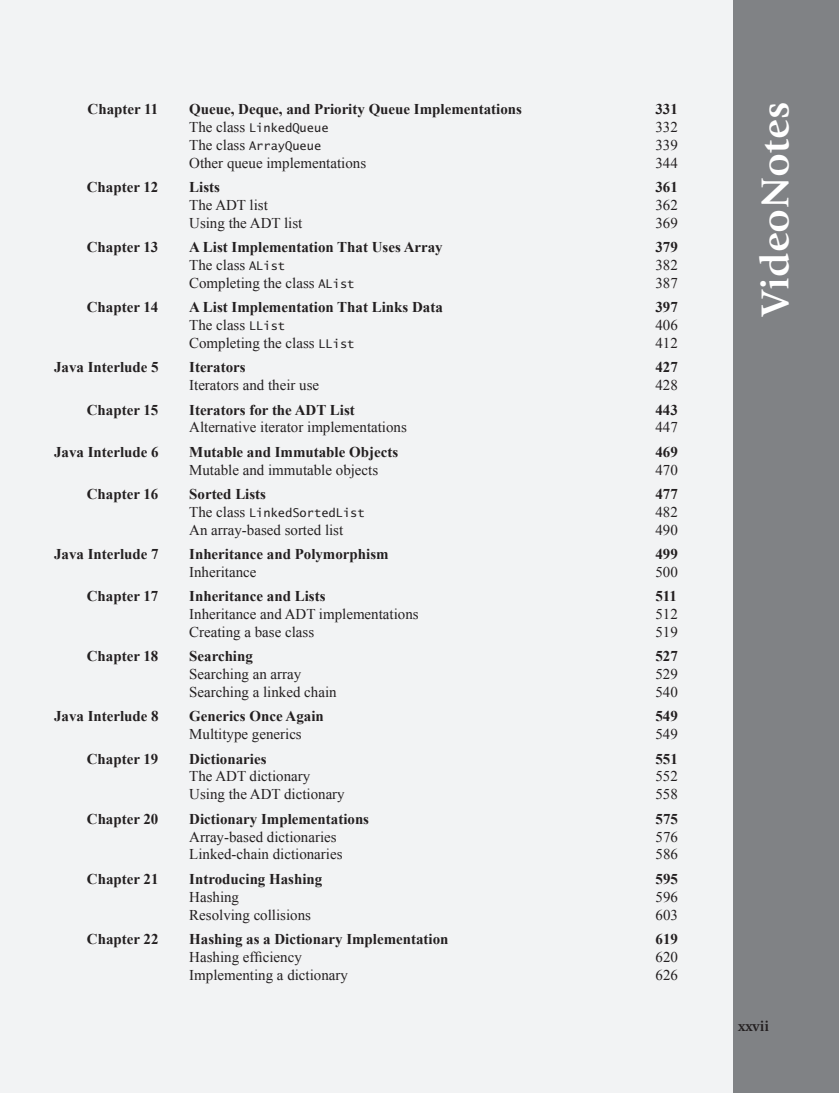
<style>
.page{position:relative;width:839px;height:1093px;background:#fff}
.page>*{position:absolute;margin:0;border:0;box-sizing:border-box;transform-origin:0 0}
.t1{font:700 40.5px "Giovanni Std";letter-spacing:.01em;color:#fff}
.t2{font:15px "Times New Roman";color:#231f20}
.t3{font:700 15px "Times New Roman";color:#231f20}
.t4{font:700 15px "Giovanni Std";color:#231f20}
.t5{font:12px "Lucida Sans Typewriter Std";color:#231f20}
.s1{font-family:"Times New Roman";font-size:15px}
.s2{font-family:"Lucida Sans Typewriter Std";font-size:12px}
</style>
<div class="page">
<div style="left:732px;top:0;width:106px;height:1093px;background:#808285"></div>
<div style="left:0;top:0;width:732px;height:1093px;background:#f2f3f4"></div>
<p class="t3" style="left:88px;top:98px;width:72px">Chapter 11</p>
<p class="t3" style="left:189px;top:98px;width:334px">Queue, Deque, and Priority Queue Implementations</p>
<p class="t3" style="left:655px;top:98px;width:24px">331</p>
<p class="t5" style="left:189px;top:121px;width:141px"><span class="s1">The class</span> LinkedQueue</p>
<p class="t2" style="left:655px;top:117px;width:24px">332</p>
<p class="t5" style="left:189px;top:139px;width:133px"><span class="s1">The class</span> ArrayQueue</p>
<p class="t2" style="left:655px;top:135px;width:24px">339</p>
<p class="t2" style="left:189px;top:153px;width:178px">Other queue implementations</p>
<p class="t2" style="left:655px;top:153px;width:24px">344</p>
<p class="t3" style="left:87px;top:176px;width:73px">Chapter 12</p>
<p class="t3" style="left:189px;top:176px;width:32px">Lists</p>
<p class="t3" style="left:655px;top:176px;width:24px">361</p>
<p class="t2" style="left:189px;top:195px;width:80px">The ADT list</p>
<p class="t2" style="left:655px;top:195px;width:24px">362</p>
<p class="t2" style="left:189px;top:213px;width:115px">Using the ADT list</p>
<p class="t2" style="left:655px;top:213px;width:24px">369</p>
<p class="t3" style="left:87px;top:237px;width:73px">Chapter 13</p>
<p class="t3" style="left:189px;top:237px;width:255px">A List Implementation That Uses Array</p>
<p class="t3" style="left:655px;top:237px;width:24px">379</p>
<p class="t2" style="left:189px;top:255px;width:97px">The class <span class="s2">AList</span></p>
<p class="t2" style="left:655px;top:255px;width:24px">382</p>
<p class="t2" style="left:189px;top:273px;width:167px">Completing the class <span class="s2">AList</span></p>
<p class="t2" style="left:655px;top:273px;width:24px">387</p>
<p class="t3" style="left:87px;top:297px;width:73px">Chapter 14</p>
<p class="t3" style="left:189px;top:297px;width:255px">A List Implementation That Links Data</p>
<p class="t3" style="left:655px;top:297px;width:24px">397</p>
<p class="t2" style="left:189px;top:315px;width:97px">The class <span class="s2">LList</span></p>
<p class="t2" style="left:655px;top:315px;width:24px">406</p>
<p class="t2" style="left:189px;top:333px;width:167px">Completing the class <span class="s2">LList</span></p>
<p class="t2" style="left:655px;top:333px;width:24px">412</p>
<p class="t3" style="left:54px;top:357px;width:106px">Java Interlude 5</p>
<p class="t3" style="left:189px;top:357px;width:58px">Iterators</p>
<p class="t3" style="left:655px;top:357px;width:24px">427</p>
<p class="t2" style="left:189px;top:375px;width:131px">Iterators and their use</p>
<p class="t2" style="left:655px;top:375px;width:24px">428</p>
<p class="t3" style="left:87px;top:399px;width:73px">Chapter 15</p>
<p class="t3" style="left:189px;top:399px;width:167px">Iterators for the ADT List</p>
<p class="t3" style="left:655px;top:399px;width:24px">443</p>
<p class="t2" style="left:189px;top:417px;width:219px">Alternative iterator implementations</p>
<p class="t2" style="left:655px;top:417px;width:24px">447</p>
<p class="t3" style="left:54px;top:441px;width:106px">Java Interlude 6</p>
<p class="t3" style="left:189px;top:441px;width:210px">Mutable and Immutable Objects</p>
<p class="t3" style="left:655px;top:441px;width:24px">469</p>
<p class="t2" style="left:189px;top:460px;width:190px">Mutable and immutable objects</p>
<p class="t2" style="left:655px;top:460px;width:24px">470</p>
<p class="t3" style="left:87px;top:483px;width:73px">Chapter 16</p>
<p class="t3" style="left:189px;top:483px;width:78px">Sorted Lists</p>
<p class="t3" style="left:655px;top:483px;width:24px">477</p>
<p class="t5" style="left:189px;top:506px;width:177px"><span class="s1">The class</span> LinkedSortedList</p>
<p class="t2" style="left:655px;top:502px;width:24px">482</p>
<p class="t2" style="left:189px;top:520px;width:155px">An array-based sorted list</p>
<p class="t2" style="left:655px;top:520px;width:24px">490</p>
<p class="t3" style="left:54px;top:544px;width:106px">Java Interlude 7</p>
<p class="t3" style="left:189px;top:544px;width:201px">Inheritance and Polymorphism</p>
<p class="t3" style="left:655px;top:544px;width:24px">499</p>
<p class="t2" style="left:189px;top:562px;width:69px">Inheritance</p>
<p class="t2" style="left:655px;top:562px;width:24px">500</p>
<p class="t3" style="left:87px;top:586px;width:73px">Chapter 17</p>
<p class="t3" style="left:189px;top:586px;width:138px">Inheritance and Lists</p>
<p class="t3" style="left:655px;top:586px;width:23px">511</p>
<p class="t2" style="left:189px;top:604px;width:231px">Inheritance and ADT implementations</p>
<p class="t2" style="left:655px;top:604px;width:24px">512</p>
<p class="t2" style="left:189px;top:622px;width:126px">Creating a base class</p>
<p class="t2" style="left:655px;top:622px;width:24px">519</p>
<p class="t3" style="left:87px;top:646px;width:73px">Chapter 18</p>
<p class="t3" style="left:189px;top:646px;width:65px">Searching</p>
<p class="t3" style="left:655px;top:646px;width:24px">527</p>
<p class="t2" style="left:189px;top:664px;width:114px">Searching an array</p>
<p class="t2" style="left:655px;top:664px;width:24px">529</p>
<p class="t2" style="left:189px;top:682px;width:149px">Searching a linked chain</p>
<p class="t2" style="left:655px;top:682px;width:24px">540</p>
<p class="t3" style="left:54px;top:706px;width:106px">Java Interlude 8</p>
<p class="t3" style="left:189px;top:706px;width:136px">Generics Once Again</p>
<p class="t3" style="left:655px;top:706px;width:24px">549</p>
<p class="t2" style="left:189px;top:724px;width:114px">Multitype generics</p>
<p class="t2" style="left:655px;top:724px;width:24px">549</p>
<p class="t3" style="left:87px;top:748px;width:73px">Chapter 19</p>
<p class="t3" style="left:189px;top:748px;width:79px">Dictionaries</p>
<p class="t3" style="left:655px;top:748px;width:24px">551</p>
<p class="t2" style="left:189px;top:766px;width:122px">The ADT dictionary</p>
<p class="t2" style="left:655px;top:766px;width:24px">552</p>
<p class="t2" style="left:189px;top:784px;width:157px">Using the ADT dictionary</p>
<p class="t2" style="left:655px;top:784px;width:24px">558</p>
<p class="t3" style="left:87px;top:808px;width:73px">Chapter 20</p>
<p class="t3" style="left:189px;top:808px;width:181px">Dictionary Implementations</p>
<p class="t3" style="left:655px;top:808px;width:24px">575</p>
<p class="t2" style="left:189px;top:826px;width:149px">Array-based dictionaries</p>
<p class="t2" style="left:655px;top:826px;width:24px">576</p>
<p class="t2" style="left:189px;top:844px;width:155px">Linked-chain dictionaries</p>
<p class="t2" style="left:655px;top:844px;width:24px">586</p>
<p class="t3" style="left:87px;top:868px;width:73px">Chapter 21</p>
<p class="t3" style="left:189px;top:868px;width:134px">Introducing Hashing</p>
<p class="t3" style="left:655px;top:868px;width:24px">595</p>
<p class="t2" style="left:189px;top:887px;width:51px">Hashing</p>
<p class="t2" style="left:655px;top:887px;width:24px">596</p>
<p class="t2" style="left:189px;top:904px;width:123px">Resolving collisions</p>
<p class="t2" style="left:655px;top:904px;width:24px">603</p>
<p class="t3" style="left:87px;top:928px;width:73px">Chapter 22</p>
<p class="t3" style="left:189px;top:928px;width:260px">Hashing as a Dictionary Implementation</p>
<p class="t3" style="left:655px;top:928px;width:24px">619</p>
<p class="t2" style="left:189px;top:947px;width:114px">Hashing efficiency</p>
<p class="t2" style="left:655px;top:947px;width:24px">620</p>
<p class="t2" style="left:189px;top:965px;width:160px">Implementing a dictionary</p>
<p class="t2" style="left:655px;top:965px;width:24px">626</p>
<h1 class="t1" style="left:751px;top:316px;width:216px;rotate:-90deg">VideoNotes</h1>
<p class="t4" style="left:737px;top:1017px;width:33px">xxvii</p>
</div>
